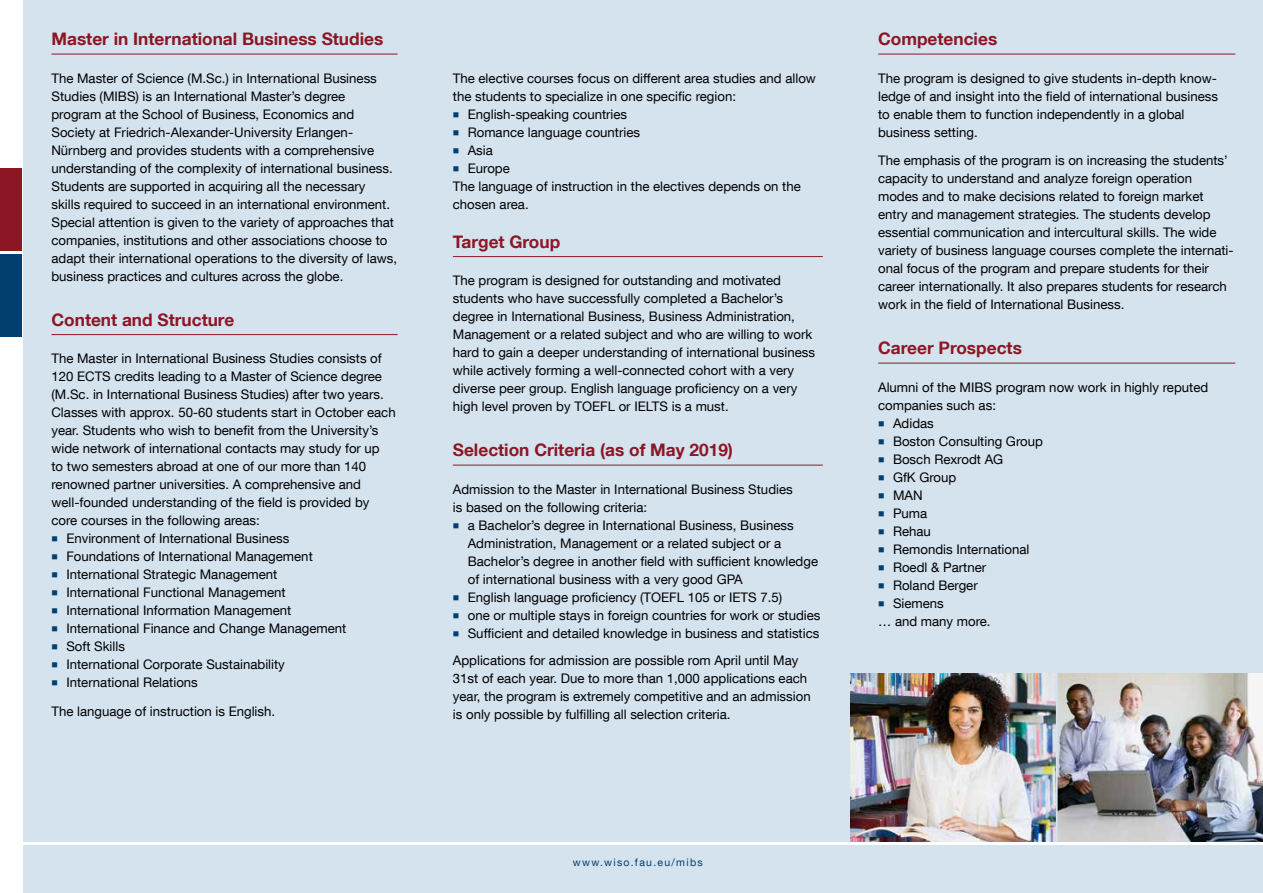
<style>
.page{position:relative;width:1263px;height:893px;background:#fff}
.page>*{position:absolute;margin:0;border:0;box-sizing:border-box;transform-origin:0 0}
.t1{font:700 17.25px "Helvetica Neue LT Com";color:#8d1625}
.t2{font:13.2px/18px "Helvetica Neue LT Com";color:#000}
.t3{font:10.5px "Helvetica Neue LT Com";letter-spacing:.12em;color:#003f6f}
.s1{color:#003f6f}
</style>
<div class="page">
<div style="left:24px;top:0;width:1239px;height:893px;background:#d5e3ef"></div>
<img style="left:850px;top:673px;width:413px;height:169px">
<div style="left:0;top:168px;width:21px;height:85px;background:#8d1625"></div>
<div style="left:0;top:253px;width:21px;height:84px;background:#003f6f"></div>
<hr style="left:0;top:251px;width:22px;height:3px;background:#fff">
<hr style="left:453px;top:256px;width:370px;height:1px;background:#8d1625">
<hr style="left:453px;top:465px;width:370px;height:1px;background:#8d1625">
<hr style="left:51px;top:54px;width:347px;height:1px;background:#8d1625">
<hr style="left:51px;top:334px;width:347px;height:1px;background:#8d1625">
<hr style="left:878px;top:54px;width:357px;height:1px;background:#8d1625">
<hr style="left:878px;top:363px;width:357px;height:1px;background:#8d1625">
<hr style="left:1056px;top:660px;width:1px;height:192px;background:#d5e3ef">
<hr style="left:0;top:842px;width:1263px;height:2px;background:#fff">
<h1 class="t1" style="left:51px;top:28px;width:333px">Master in International Business Studies</h1>
<p class="t2" style="left:51px;top:69px;width:347px">The Master of Science (M.Sc.) in International Business Studies (MIBS) is an International Master’s degree program at the School of Business, Economics and Society at Friedrich-Alexander-University Erlangen-Nürnberg and provides students with a comprehensive understanding of the complexity of international business.<br>Students are supported in acquiring all the necessary skills required to succeed in an international environment.<br>Special attention is given to the variety of approaches that companies, institutions and other associations choose to adapt their international operations to the diversity of laws, business practices and cultures across the globe.</p>
<h1 class="t1" style="left:51px;top:309px;width:184px">Content and Structure</h1>
<p class="t2" style="left:51px;top:349px;width:346px">The Master in International Business Studies consists of 120 ECTS credits leading to a Master of Science degree (M.Sc. in International Business Studies) after two years.<br>Classes with approx. 50-60 students start in October each year. Students who wish to benefit from the University’s wide network of international contacts may study for up<br>to two semesters abroad at one of our more than 140 renowned partner universities. A comprehensive and well-founded understanding of the field is provided by core courses in the following areas:</p>
<p class="t2" style="left:51px;top:529px;width:239px"><span class="s1">■</span> Environment of International Business</p>
<p class="t2" style="left:51px;top:547px;width:263px"><span class="s1">■</span> Foundations of International Management</p>
<p class="t2" style="left:51px;top:565px;width:227px"><span class="s1">■</span> International Strategic Management</p>
<p class="t2" style="left:51px;top:583px;width:236px"><span class="s1">■</span> International Functional Management</p>
<p class="t2" style="left:51px;top:601px;width:241px"><span class="s1">■</span> International Information Management</p>
<p class="t2" style="left:51px;top:619px;width:296px"><span class="s1">■</span> International Finance and Change Management</p>
<p class="t2" style="left:51px;top:637px;width:75px"><span class="s1">■</span> Soft Skills</p>
<p class="t2" style="left:51px;top:655px;width:235px"><span class="s1">■</span> International Corporate Sustainability</p>
<p class="t2" style="left:51px;top:668px;width:225px;line-height:28.5px"><span class="s1">■</span> International Relations<br>The language of instruction is English.</p>
<p class="t2" style="left:453px;top:69px;width:365px">The elective courses focus on different area studies and allow the students to specialize in one specific region:</p>
<p class="t2" style="left:453px;top:105px;width:176px"><span class="s1">■</span> English-speaking countries</p>
<p class="t2" style="left:453px;top:123px;width:189px"><span class="s1">■</span> Romance language countries</p>
<p class="t2" style="left:453px;top:141px;width:42px"><span class="s1">■</span> Asia</p>
<p class="t2" style="left:453px;top:159px;width:349px"><span class="s1">■</span> Europe<br>The language of instruction in the electives depends on the chosen area.</p>
<h1 class="t1" style="left:453px;top:231px;width:109px">Target Group</h1>
<p class="t2" style="left:453px;top:271px;width:364px">The program is designed for outstanding and motivated students who have successfully completed a Bachelor’s degree in International Business, Business Administration, Management or a related subject and who are willing to work hard to gain a deeper understanding of international business while actively forming a well-connected cohort with a very diverse peer group. English language proficiency on a very high level proven by TOEFL or IELTS is a must.</p>
<h1 class="t1" style="left:453px;top:439px;width:282px">Selection Criteria (as of May 2019)</h1>
<p class="t2" style="left:453px;top:480px;width:341px">Admission to the Master in International Business Studies is based on the following criteria:</p>
<p class="t2" style="left:468px;top:516px;width:352px;text-indent:-15px"><span class="s1">■</span> a Bachelor’s degree in International Business, Business Administration, Management or a related subject or a Bachelor’s degree in another field with sufficient knowledge of international business with a very good GPA</p>
<p class="t2" style="left:453px;top:588px;width:331px"><span class="s1">■</span> English language proficiency (TOEFL 105 or IETS 7.5)</p>
<p class="t2" style="left:453px;top:606px;width:369px"><span class="s1">■</span> one or multiple stays in foreign countries for work or studies</p>
<p class="t2" style="left:453px;top:619px;width:368px;line-height:27px"><span class="s1">■</span> Sufficient and detailed knowledge in business and statistics<br>Applications for admission are possible rom April until May</p>
<p class="t2" style="left:453px;top:669px;width:359px">31st of each year. Due to more than 1,000 applications each year, the program is extremely competitive and an admission is only possible by fulfilling all selection criteria.</p>
<p class="t3" style="left:573px;top:856px;width:131px">www.wiso.fau.eu/mibs</p>
<h1 class="t1" style="left:878px;top:28px;width:121px">Competencies</h1>
<p class="t2" style="left:878px;top:69px;width:341px">The program is designed to give students in-depth know&shy;ledge of and insight into the field of international business to enable them to function independently in a global business setting.</p>
<p class="t2" style="left:878px;top:151px;width:357px">The emphasis of the program is on increasing the students’ capacity to understand and analyze foreign operation modes and to make decisions related to foreign market entry and management strategies. The students develop essential communication and intercultural skills. The wide variety of business language courses complete the internati&shy;onal focus of the program and prepare students for their career internationally. It also prepares students for research work in the field of International Business.</p>
<h1 class="t1" style="left:878px;top:337px;width:145px">Career Prospects</h1>
<p class="t2" style="left:878px;top:378px;width:332px">Alumni of the MIBS program now work in highly reputed companies such as:</p>
<p class="t2" style="left:878px;top:414px;width:57px"><span class="s1">■</span> Adidas</p>
<p class="t2" style="left:878px;top:432px;width:166px"><span class="s1">■</span> Boston Consulting Group</p>
<p class="t2" style="left:878px;top:450px;width:127px"><span class="s1">■</span> Bosch Rexrodt AG</p>
<p class="t2" style="left:878px;top:468px;width:80px"><span class="s1">■</span> GfK Group</p>
<p class="t2" style="left:878px;top:486px;width:46px"><span class="s1">■</span> MAN</p>
<p class="t2" style="left:878px;top:504px;width:51px"><span class="s1">■</span> Puma</p>
<p class="t2" style="left:878px;top:522px;width:54px"><span class="s1">■</span> Rehau</p>
<p class="t2" style="left:878px;top:540px;width:153px"><span class="s1">■</span> Remondis International</p>
<p class="t2" style="left:878px;top:558px;width:110px"><span class="s1">■</span> Roedl &amp; Partner</p>
<p class="t2" style="left:878px;top:576px;width:101px"><span class="s1">■</span> Roland Berger</p>
<p class="t2" style="left:878px;top:594px;width:114px"><span class="s1">■</span> Siemens<br>… and many more.</p>
</div>
